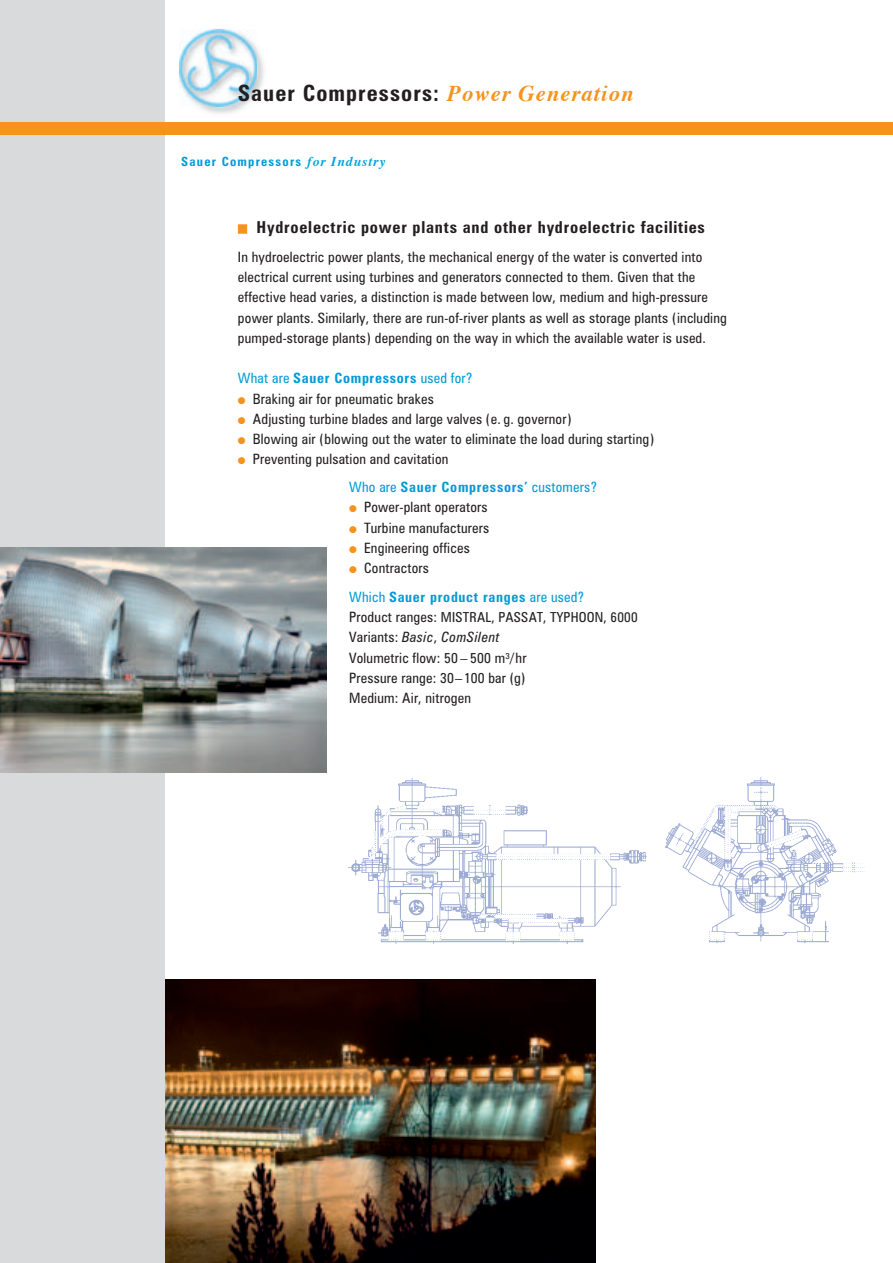
<style>
.page{position:relative;width:893px;height:1263px;background:#fff}
.page>*{position:absolute;margin:0;border:0;box-sizing:border-box;transform-origin:0 0}
.t1{font:700 condensed 22.5px "Zurich BT";letter-spacing:.05em;color:#231f20}
.t2{font:700 condensed 16.5px "Zurich BT";letter-spacing:.05em;color:#231f20}
.t3{font:condensed 14.25px/20.2px "Zurich BT";letter-spacing:.015em;color:#231f20}
.t4{font:700 condensed 14.25px/28.8px "Zurich BT";letter-spacing:.05em;color:#009cd6}
.t5{font:condensed 13.8px "Zurich BT";letter-spacing:.015em;color:#231f20}
.t6{font:700 condensed 12.75px "Zurich BT";letter-spacing:.1em;color:#009cd6}
.s1{font-family:"Times";font-style:italic;font-stretch:normal;color:#f7931d}
.s2{font-family:"Times";font-style:italic;font-stretch:normal;font-size:13.5px;color:#00a3da}
.s3{color:#f7931d}
.s4{font-weight:400}
.s5{color:#009cd6}
.s6{font-weight:700;color:#009cd6}
.s7{font-weight:400;color:#231f20}
.s8{font-size:14.25px}
.s9{font-style:italic}
</style>
<div class="page">
<img style="left:348px;top:777px;width:516px;height:166px">
<img style="left:199px;top:29px;width:65px;height:85px">
<img style="left:179px;top:30px;width:78px;height:77px">
<img style="left:165px;top:980px;width:431px;height:283px">
<div style="left:0;top:0;width:165px;height:1263px;background:#d9dadc"></div>
<div style="left:0;top:122px;width:893px;height:13px;background:#f7931d"></div>
<img style="left:0;top:548px;width:326px;height:225px">
<h1 class="t1" style="left:238px;top:85px;width:397px">Sauer Compressors: <span class="s1">Power Generation</span></h1>
<p class="t6" style="left:181px;top:157px;width:206px">Sauer Compressors <span class="s2">for Industry</span></p>
<p class="t2" style="left:238px;top:221px;width:468px"><span class="s3">■</span> Hydroelectric power plants and other hydroelectric facilities</p>
<p class="t3" style="left:238px;top:248px;width:490px">In hydroelectric power plants, the mechanical energy of the water is converted into electrical current using turbines and generators connected to them. Given that the effective head varies, a distinction is made between low, medium and high-pressure power plants. Similarly, there are run-of-river plants as well as storage plants (including pumped-storage plants) depending on the way in which the available water is used.</p>
<p class="t4" style="left:238px;top:365px;width:236px"><span class="s4">What are</span> Sauer Compressors <span class="s4">used for?</span></p>
<p class="t3" style="left:238px;top:390px;width:197px"><span class="s3">●</span> Braking air for pneumatic brakes</p>
<p class="t3" style="left:238px;top:410px;width:335px"><span class="s3">●</span> Adjusting turbine blades and large valves (e. g. governor)</p>
<p class="t3" style="left:238px;top:430px;width:418px"><span class="s3">●</span> Blowing air (blowing out the water to eliminate the load during starting)</p>
<p class="t3" style="left:349px;top:447px;width:249px;line-height:27.6px;text-indent:-111px"><span class="s3">●</span> Preventing pulsation and cavitation<br><span class="s5">Who are</span> <span class="s6">Sauer Compressors’</span> <span class="s5">customers?</span></p>
<p class="t3" style="left:349px;top:498px;width:140px"><span class="s3">●</span> Power-plant operators</p>
<p class="t3" style="left:349px;top:519px;width:142px"><span class="s3">●</span> Turbine manufacturers</p>
<p class="t3" style="left:349px;top:539px;width:122px"><span class="s3">●</span> Engineering offices</p>
<p class="t4" style="left:349px;top:555px;width:236px"><span class="s3">●</span> <span class="s7">Contractors<br></span><span class="s4">Which</span> Sauer product ranges <span class="s4">are used?</span></p>
<p class="t5" style="left:349px;top:612px;width:290px"><span class="s8">Product ranges:</span> MISTRAL, PASSAT, TYPHOON, 6000</p>
<p class="t3" style="left:349px;top:628px;width:179px">Variants: <span class="s9">Basic</span>, <span class="s9">ComSilent<br></span>Volumetric flow: 50 – 500 m³/hr<br>Pressure range: 30– 100 bar (g)<br>Medium: Air, nitrogen</p>
</div>
